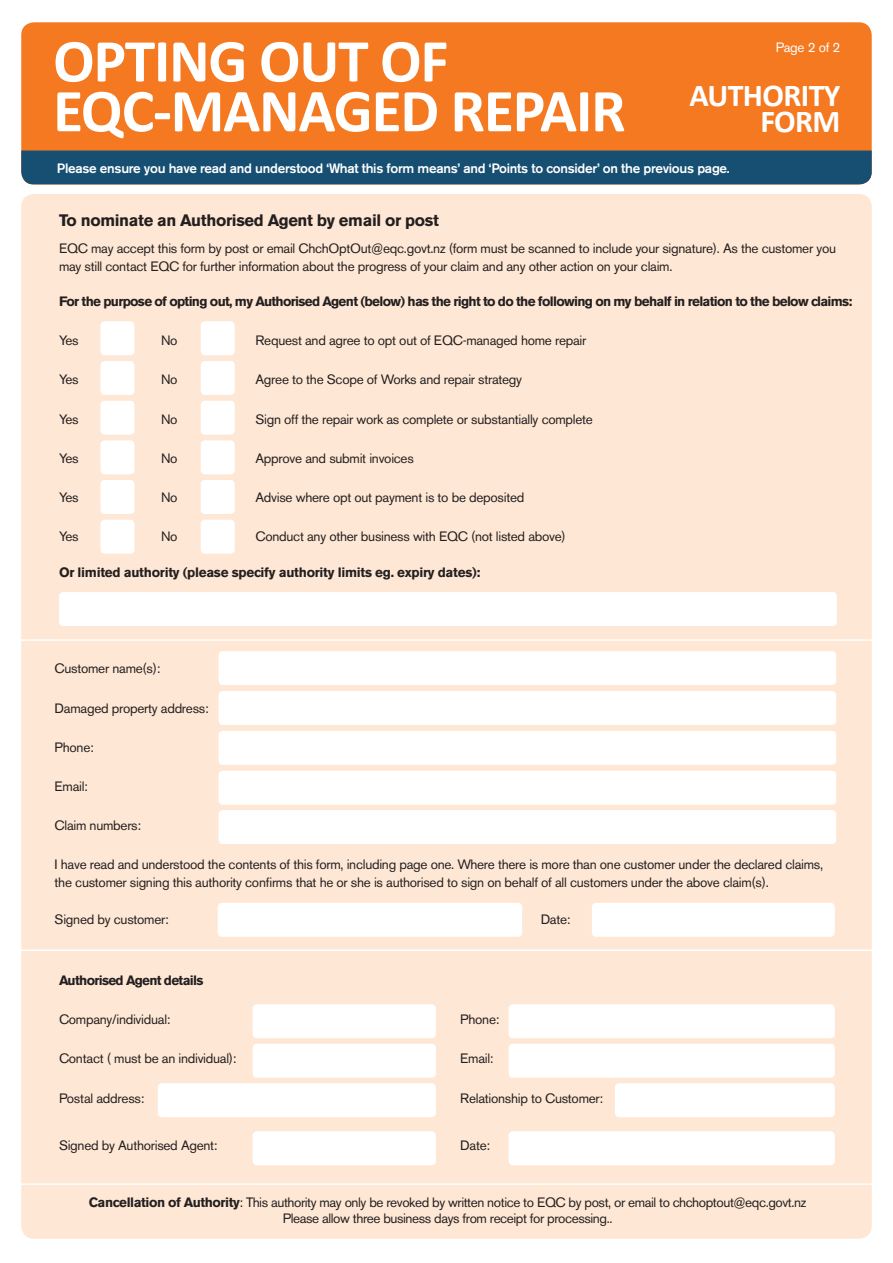
<style>
.page{position:relative;width:893px;height:1263px;background:#fff}
.page>*{position:absolute;margin:0;border:0;box-sizing:border-box;transform-origin:0 0}
.Body_Copy{font:700 61.5px/49.8px "Calibri";letter-spacing:-.02em;color:#fff}
.Body_Copy-2{font:700 31.95px/26.4px "Calibri";letter-spacing:-.02em;color:#fff;text-align:right}
.Body_Copy-3{font:700 16.5px "Akzidenz Grotesk BE";letter-spacing:-.02em;color:#231f20}
.Body_Copy-4{font:13.5px/18px "Akzidenz Grotesk BE";letter-spacing:-.02em;color:#231f20}
.Body_Copy-5{font:700 13.5px "Akzidenz Grotesk BE";letter-spacing:-.05em;color:#231f20}
.Body_Copy-6{font:500 13.5px "Akzidenz Grotesk BE";letter-spacing:-.02em;color:#fff}
.Body_Copy-7{font:700 13.5px "Akzidenz Grotesk BE";letter-spacing:-.02em;color:#231f20}
.Body_Copy-8{font:13.5px "Akzidenz Grotesk BE";letter-spacing:-.02em;color:#fff}
.s1{font-weight:700}
</style>
<div class="page">
<div style="left:21px;top:194px;width:851px;height:1045px;background:#fee7d4;border-radius:13px"></div>
<div style="left:219px;top:651px;width:617px;height:34px;background:#fff;border-radius:4px"></div>
<div style="left:219px;top:691px;width:617px;height:34px;background:#fff;border-radius:4px"></div>
<div style="left:219px;top:731px;width:617px;height:34px;background:#fff;border-radius:4px"></div>
<div style="left:219px;top:771px;width:617px;height:34px;background:#fff;border-radius:4px"></div>
<div style="left:219px;top:810px;width:617px;height:34px;background:#fff;border-radius:4px"></div>
<div style="left:218px;top:903px;width:304px;height:34px;background:#fff;border-radius:4px"></div>
<div style="left:253px;top:1004px;width:183px;height:34px;background:#fff;border-radius:4px"></div>
<div style="left:253px;top:1044px;width:183px;height:34px;background:#fff;border-radius:4px"></div>
<div style="left:158px;top:1083px;width:278px;height:34px;background:#fff;border-radius:4px"></div>
<div style="left:509px;top:1044px;width:326px;height:34px;background:#fff;border-radius:4px"></div>
<div style="left:615px;top:1083px;width:220px;height:34px;background:#fff;border-radius:4px"></div>
<div style="left:509px;top:1004px;width:326px;height:34px;background:#fff;border-radius:4px"></div>
<div style="left:253px;top:1131px;width:183px;height:34px;background:#fff;border-radius:4px"></div>
<div style="left:509px;top:1131px;width:326px;height:34px;background:#fff;border-radius:4px"></div>
<div style="left:592px;top:903px;width:243px;height:34px;background:#fff;border-radius:4px"></div>
<hr style="left:6px;top:639px;width:887px;height:2px;background:#fff">
<hr style="left:6px;top:1183px;width:887px;height:2px;background:#fff">
<hr style="left:12px;top:949px;width:865px;height:2px;background:#fff">
<div style="left:21px;top:22px;width:851px;height:163px;background:#f47921;border-radius:13px"></div>
<div style="left:21px;top:151px;width:851px;height:34px;background:#174f72"></div>
<div style="left:59px;top:592px;width:778px;height:34px;background:#fff;border-radius:4px"></div>
<div style="left:100px;top:321px;width:34px;height:34px;background:#fff;border-radius:4px"></div>
<div style="left:100px;top:361px;width:34px;height:34px;background:#fff;border-radius:4px"></div>
<div style="left:100px;top:401px;width:34px;height:34px;background:#fff;border-radius:4px"></div>
<div style="left:100px;top:440px;width:34px;height:34px;background:#fff;border-radius:4px"></div>
<div style="left:100px;top:480px;width:34px;height:34px;background:#fff;border-radius:4px"></div>
<div style="left:100px;top:520px;width:34px;height:34px;background:#fff;border-radius:4px"></div>
<div style="left:201px;top:321px;width:34px;height:34px;background:#fff;border-radius:4px"></div>
<div style="left:201px;top:361px;width:34px;height:34px;background:#fff;border-radius:4px"></div>
<div style="left:201px;top:401px;width:34px;height:34px;background:#fff;border-radius:4px"></div>
<div style="left:201px;top:440px;width:34px;height:34px;background:#fff;border-radius:4px"></div>
<div style="left:201px;top:480px;width:34px;height:34px;background:#fff;border-radius:4px"></div>
<div style="left:201px;top:520px;width:34px;height:34px;background:#fff;border-radius:4px"></div>
<p class="Body_Copy" style="left:53px;top:36px;width:574px">OPTING OUT OF<br>EQC-MANAGED REPAIR</p>
<p class="Body_Copy-8" style="left:776px;top:39px;width:66px">Page 2 of 2</p>
<p class="Body_Copy-2" style="left:689px;top:82px;width:153px">AUTHORITY<br>FORM</p>
<p class="Body_Copy-6" style="left:57px;top:160px;width:674px">Please ensure you have read and understood ‘What this form means’ and ‘Points to consider’ on the previous page.</p>
<p class="Body_Copy-3" style="left:59px;top:211px;width:381px">To nominate an Authorised Agent by email or post</p>
<p class="Body_Copy-4" style="left:59px;top:239px;width:779px">EQC may accept this form by post or email ChchOptOut@eqc.govt.nz (form must be scanned to include your signature). As the customer you may still contact EQC for further information about the progress of your claim and any other action on your claim.</p>
<p class="Body_Copy-5" style="left:59px;top:293px;width:795px">For the purpose of opting out, my Authorised Agent (below) has the right to do the following on my behalf in relation to the below claims:</p>
<p class="Body_Copy-4" style="left:59px;top:331px;width:21px">Yes</p>
<p class="Body_Copy-4" style="left:161px;top:331px;width:18px">No</p>
<p class="Body_Copy-4" style="left:256px;top:331px;width:332px">Request and agree to opt out of EQC-managed home repair</p>
<p class="Body_Copy-4" style="left:59px;top:371px;width:21px">Yes</p>
<p class="Body_Copy-4" style="left:161px;top:371px;width:18px">No</p>
<p class="Body_Copy-4" style="left:256px;top:371px;width:268px">Agree to the Scope of Works and repair strategy</p>
<p class="Body_Copy-4" style="left:59px;top:410px;width:21px">Yes</p>
<p class="Body_Copy-4" style="left:161px;top:410px;width:18px">No</p>
<p class="Body_Copy-4" style="left:256px;top:410px;width:339px">Sign off the repair work as complete or substantially complete</p>
<p class="Body_Copy-4" style="left:59px;top:449px;width:21px">Yes</p>
<p class="Body_Copy-4" style="left:161px;top:449px;width:18px">No</p>
<p class="Body_Copy-4" style="left:256px;top:449px;width:160px">Approve and submit invoices</p>
<p class="Body_Copy-4" style="left:59px;top:488px;width:21px">Yes</p>
<p class="Body_Copy-4" style="left:161px;top:488px;width:18px">No</p>
<p class="Body_Copy-4" style="left:256px;top:488px;width:270px">Advise where opt out payment is to be deposited</p>
<p class="Body_Copy-4" style="left:59px;top:528px;width:21px">Yes</p>
<p class="Body_Copy-4" style="left:161px;top:528px;width:18px">No</p>
<p class="Body_Copy-4" style="left:256px;top:528px;width:312px">Conduct any other business with EQC (not listed above)</p>
<p class="Body_Copy-7" style="left:59px;top:565px;width:423px">Or limited authority (please specify authority limits eg. expiry dates):</p>
<p class="Body_Copy-4" style="left:55px;top:660px;width:107px">Customer name(s):</p>
<p class="Body_Copy-4" style="left:55px;top:699px;width:156px">Damaged property address:</p>
<p class="Body_Copy-4" style="left:55px;top:738px;width:41px">Phone:</p>
<p class="Body_Copy-4" style="left:55px;top:777px;width:35px">Email:</p>
<p class="Body_Copy-4" style="left:55px;top:817px;width:88px">Claim numbers:</p>
<p class="Body_Copy-4" style="left:55px;top:855px;width:770px">I have read and understood the contents of this form, including page one. Where there is more than one customer under the declared claims, the customer signing this authority confirms that he or she is authorised to sign on behalf of all customers under the above claim(s).</p>
<p class="Body_Copy-4" style="left:55px;top:910px;width:116px">Signed by customer:</p>
<p class="Body_Copy-4" style="left:541px;top:910px;width:31px">Date:</p>
<p class="Body_Copy-5" style="left:59px;top:972px;width:146px">Authorised Agent details</p>
<p class="Body_Copy-4" style="left:59px;top:1010px;width:113px">Company/individual:</p>
<p class="Body_Copy-4" style="left:59px;top:1050px;width:179px">Contact ( must be an individual):</p>
<p class="Body_Copy-4" style="left:59px;top:1089px;width:87px">Postal address:</p>
<p class="Body_Copy-4" style="left:59px;top:1137px;width:160px">Signed by Authorised Agent:</p>
<p class="Body_Copy-4" style="left:460px;top:1010px;width:41px">Phone:</p>
<p class="Body_Copy-4" style="left:460px;top:1050px;width:35px">Email:</p>
<p class="Body_Copy-4" style="left:460px;top:1089px;width:144px">Relationship to Customer:</p>
<p class="Body_Copy-4" style="left:460px;top:1137px;width:31px">Date:</p>
<p class="Body_Copy-4" style="left:89px;top:1194px;width:719px;line-height:15.8px;text-align:center"><span class="s1">Cancellation of Authority</span>: This authority may only be revoked by written notice to EQC by post, or email to chchoptout@eqc.govt.nz<br>Please allow three business days from receipt for processing..</p>
</div>
